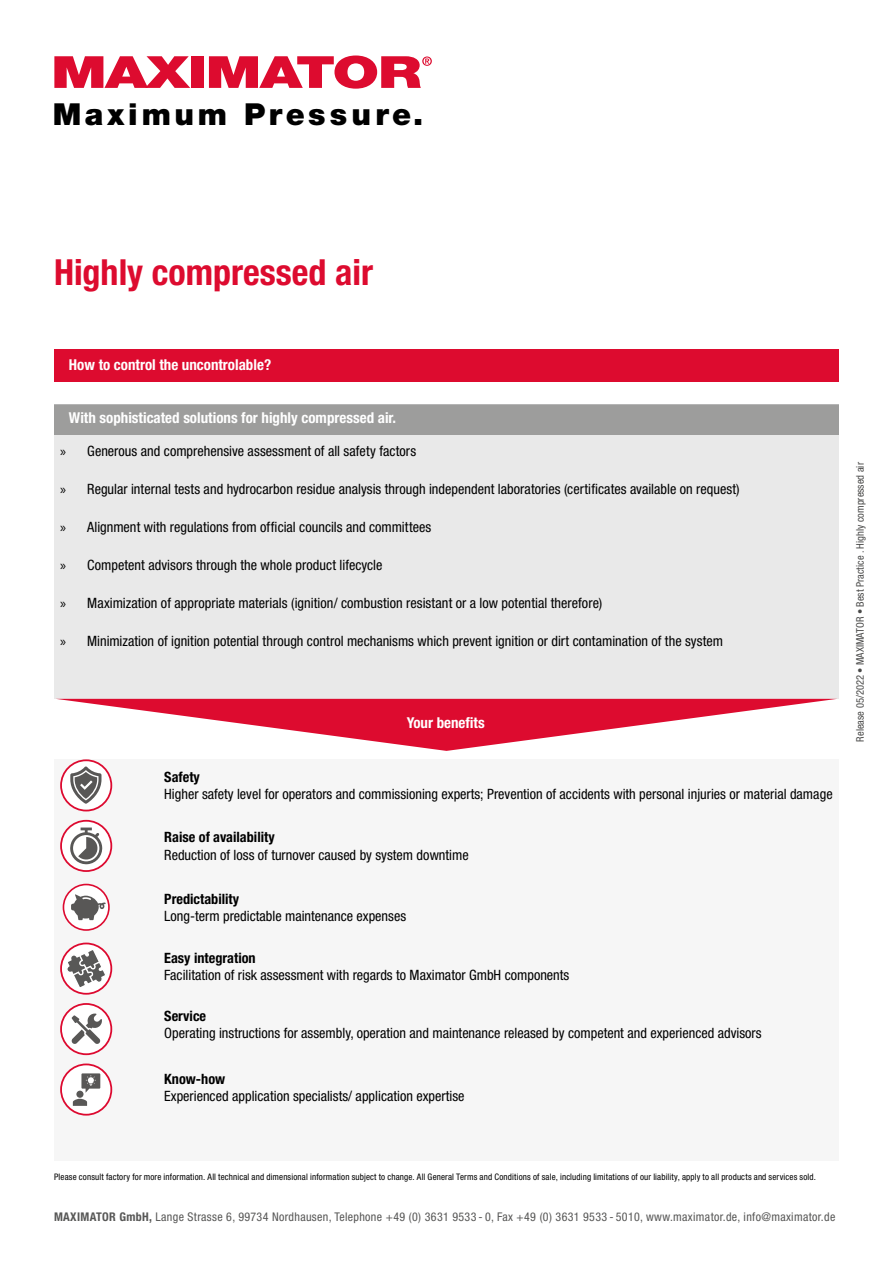
<style>
.page{position:relative;width:893px;height:1263px;background:#fff}
.page>*{position:absolute;margin:0;border:0;box-sizing:border-box;transform-origin:0 0}
.t1{font:700 condensed 36px "Helvetica Neue LT Std";color:#dd0b2f}
.t2{font:900 30.3px "Helvetica Neue LT Std";letter-spacing:.125em;color:#000}
.t3{font:700 condensed 15px "Helvetica Neue LT Std";color:#fff}
.t4{font:condensed 14.25px "Helvetica Neue LT Std";color:#000}
.t5{font:700 condensed 14.25px "Helvetica Neue LT Std";color:#000}
.t6{font:condensed 12px "Helvetica Neue LT Std";letter-spacing:.03em;color:#575756}
.t7{font:condensed 10.5px "Helvetica Neue LT Std";color:#4a4a49}
.t8{font:condensed 9px "Helvetica Neue LT Std";letter-spacing:.02em;color:#000}
.s1{font-family:"Myriad Pro";font-stretch:normal}
.s2{font-weight:700}
</style>
<div class="page">
<svg style="left:54px;top:56px;width:136px;height:32px"></svg>
<div style="left:191px;top:56px;width:13px;height:32px;background:#dd0b2f"></div>
<svg style="left:209px;top:56px;width:223px;height:33px"></svg>
<div style="left:54px;top:349px;width:785px;height:32px;background:#dd0b2f"></div>
<div style="left:54px;top:404px;width:785px;height:31px;background:#9d9d9c;border:2px solid #9d9d9c"></div>
<div style="left:54px;top:435px;width:785px;height:264px;background:#e9e9e9"></div>
<svg style="left:57px;top:699px;width:779px;height:52px"></svg>
<div style="left:54px;top:759px;width:785px;height:402px;background:#f6f6f6"></div>
<svg style="left:60px;top:759px;width:52px;height:52px"></svg>
<svg style="left:60px;top:820px;width:52px;height:52px"></svg>
<svg style="left:63px;top:884px;width:47px;height:47px"></svg>
<svg style="left:60px;top:942px;width:52px;height:53px"></svg>
<svg style="left:60px;top:1003px;width:52px;height:52px"></svg>
<svg style="left:60px;top:1063px;width:52px;height:52px"></svg>
<h2 class="t2" style="left:53px;top:96px;width:372px">Maximum Pressure.</h2>
<h1 class="t1" style="left:54px;top:251px;width:321px">Highly compressed air</h1>
<p class="t3" style="left:69px;top:355px;width:204px">How to control the uncontrolable?</p>
<p class="t3" style="left:69px;top:409px;width:329px">With sophisticated solutions for highly compressed air.</p>
<p class="t4" style="left:60px;top:443px;width:358px"><span class="s1">»</span> Generous and comprehensive assessment of all safety factors</p>
<p class="t4" style="left:60px;top:481px;width:681px"><span class="s1">»</span> Regular internal tests and hydrocarbon residue analysis through independent laboratories (certificates available on request)</p>
<p class="t4" style="left:60px;top:519px;width:373px"><span class="s1">»</span> Alignment with regulations from official councils and committees</p>
<p class="t4" style="left:60px;top:557px;width:324px"><span class="s1">»</span> Competent advisors through the whole product lifecycle</p>
<p class="t4" style="left:60px;top:595px;width:544px"><span class="s1">»</span> Maximization of appropriate materials (ignition/ combustion resistant or a low potential therefore)</p>
<p class="t4" style="left:60px;top:633px;width:664px"><span class="s1">»</span> Minimization of ignition potential through control mechanisms which prevent ignition or dirt contamination of the system</p>
<p class="t3" style="left:407px;top:713px;width:79px">Your benefits</p>
<p class="t5" style="left:164px;top:768px;width:37px">Safety</p>
<p class="t4" style="left:164px;top:786px;width:670px">Higher safety level for operators and commissioning experts; Prevention of accidents with personal injuries or material damage</p>
<p class="t5" style="left:164px;top:829px;width:112px">Raise of availability</p>
<p class="t4" style="left:164px;top:846px;width:306px">Reduction of loss of turnover caused by system downtime</p>
<p class="t5" style="left:164px;top:890px;width:76px">Predictability</p>
<p class="t4" style="left:164px;top:908px;width:243px">Long-term predictable maintenance expenses</p>
<p class="t5" style="left:164px;top:949px;width:93px">Easy integration</p>
<p class="t4" style="left:164px;top:967px;width:407px">Facilitation of risk assessment with regards to Maximator GmbH components</p>
<p class="t5" style="left:164px;top:1007px;width:43px">Service</p>
<p class="t4" style="left:164px;top:1025px;width:599px">Operating instructions for assembly, operation and maintenance released by competent and experienced advisors</p>
<p class="t5" style="left:164px;top:1070px;width:62px">Know-how</p>
<p class="t4" style="left:164px;top:1088px;width:302px">Experienced application specialists/ application expertise</p>
<p class="t7" style="left:854px;top:741px;width:281px;rotate:-90deg">Release 05/2022 • MAXIMATOR • Best Practice . Highly compressed air</p>
<p class="t8" style="left:54px;top:1171px;width:763px">Please consult factory for more information. All technical and dimensional information subject to change. All General Terms and Conditions of sale, including limitations of our liability, apply to all products and services sold.</p>
<p class="t6" style="left:54px;top:1209px;width:783px"><span class="s2">MAXIMATOR GmbH,</span> Lange Strasse 6, 99734 Nordhausen, Telephone +49 (0) 3631 9533 - 0, Fax +49 (0) 3631 9533 - 5010, www.maximator.de, info@maximator.de</p>
</div>
